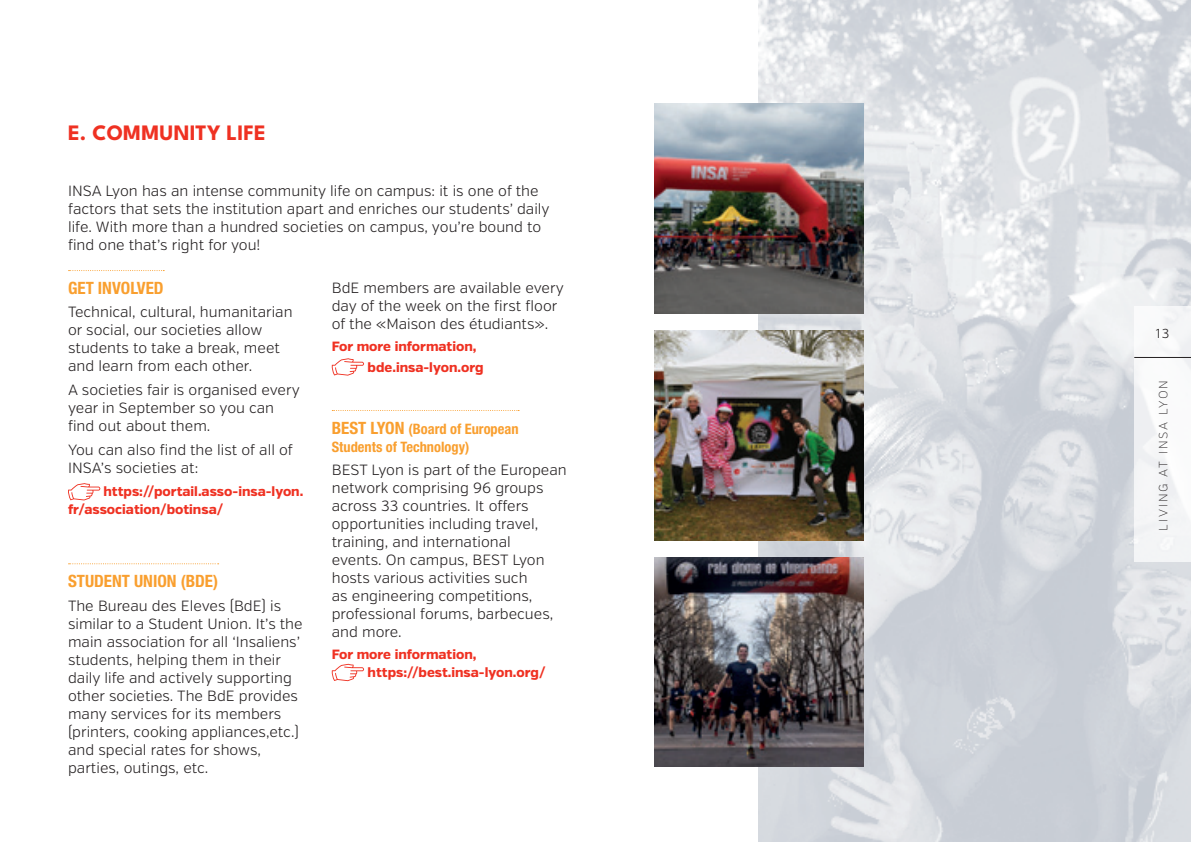
<style>
.page{position:relative;width:1191px;height:842px;background:#fff}
.page>*{position:absolute;margin:0;border:0;box-sizing:border-box;transform-origin:0 0}
.t1{font:700 22px "League Spartan";letter-spacing:.005em;color:#ef3122}
.t2{font:700 condensed 17px "Helvetica Neue LT Std";color:#f99f2f}
.t3{font:300 14.8px/18px "Verb";color:#231f20}
.t4{font:700 condensed 14.4px/18px "Helvetica Neue LT Std";color:#f99f2f}
.t5{font:800 13.4px/18px "Verb";color:#ef3122}
.t6{font:300 13px "Verb";color:#231f20}
.t7{font:200 12px "Verb";letter-spacing:.15em;color:#231f20}
.s1{font-size:17px}
</style>
<div class="page">
<img style="left:758px;top:0;width:433px;height:842px">
<svg style="left:69px;top:270px;width:95px;height:1px"></svg>
<svg style="left:69px;top:563px;width:150px;height:1px"></svg>
<svg style="left:68px;top:483px;width:32px;height:17px"></svg>
<svg style="left:332px;top:410px;width:187px;height:1px"></svg>
<svg style="left:331px;top:358px;width:33px;height:18px"></svg>
<svg style="left:331px;top:664px;width:33px;height:17px"></svg>
<img style="left:654px;top:330px;width:210px;height:210px">
<img style="left:654px;top:557px;width:210px;height:210px">
<img style="left:654px;top:103px;width:210px;height:210px">
<div style="left:1134px;top:306px;width:57px;height:255px;background:#f6f7f8"></div>
<hr style="left:1134px;top:357px;width:57px;height:1px;background:#231f20">
<p class="t1" style="left:68px;top:117px;width:199px">E. COMMUNITY LIFE</p>
<p class="t3" style="left:68px;top:182px;width:483px">INSA Lyon has an intense community life on campus: it is one of the factors that sets the institution apart and enriches our students’ daily life. With more than a hundred societies on campus, you’re bound to find one that’s right for you!</p>
<p class="t2" style="left:68px;top:277px;width:97px">GET INVOLVED</p>
<p class="t3" style="left:68px;top:303px;width:226px">Technical, cultural, humanitarian or social, our societies allow students to take a break, meet and learn from each other.</p>
<p class="t3" style="left:68px;top:381px;width:233px">A societies fair is organised every year in September so you can find out about them.</p>
<p class="t3" style="left:68px;top:441px;width:226px">You can also find the list of all of<br>INSA’s societies at:</p>
<p class="t5" style="left:68px;top:483px;width:237px;text-indent:35px">https://portail.asso-insa-lyon. fr/association/botinsa/</p>
<p class="t2" style="left:68px;top:571px;width:152px">STUDENT UNION (BDE)</p>
<p class="t3" style="left:68px;top:597px;width:236px">The Bureau des Eleves (BdE) is similar to a Student Union. It’s the main association for all ‘Insaliens’ students, helping them in their daily life and actively supporting other societies. The BdE provides many services for its members (printers, cooking appliances,etc.) and special rates for shows, parties, outings, etc.</p>
<p class="t3" style="left:332px;top:279px;width:234px">BdE members are available every day of the week on the first floor of the «Maison des étudiants».</p>
<p class="t5" style="left:368px;top:337px;width:117px;line-height:20.4px;text-indent:-36px">For more information, bde.insa-lyon.org</p>
<p class="t4" style="left:332px;top:419px;width:188px"><span class="s1">BEST LYON</span> (Board of European<br>Students of Technology)</p>
<p class="t3" style="left:332px;top:461px;width:236px">BEST Lyon is part of the European network comprising 96 groups across 33 countries. It offers opportunities including travel, training, and international<br>events. On campus, BEST Lyon hosts various activities such<br>as engineering competitions, professional forums, barbecues, and more.</p>
<p class="t5" style="left:332px;top:646px;width:146px">For more information,</p>
<p class="t5" style="left:368px;top:664px;width:179px">https://best.insa-lyon.org/</p>
<p class="t6" style="left:1156px;top:325px;width:15px">13</p>
<p class="t7" style="left:1156px;top:530px;width:152px;rotate:-90deg">LIVING AT INSA LYON</p>
</div>
